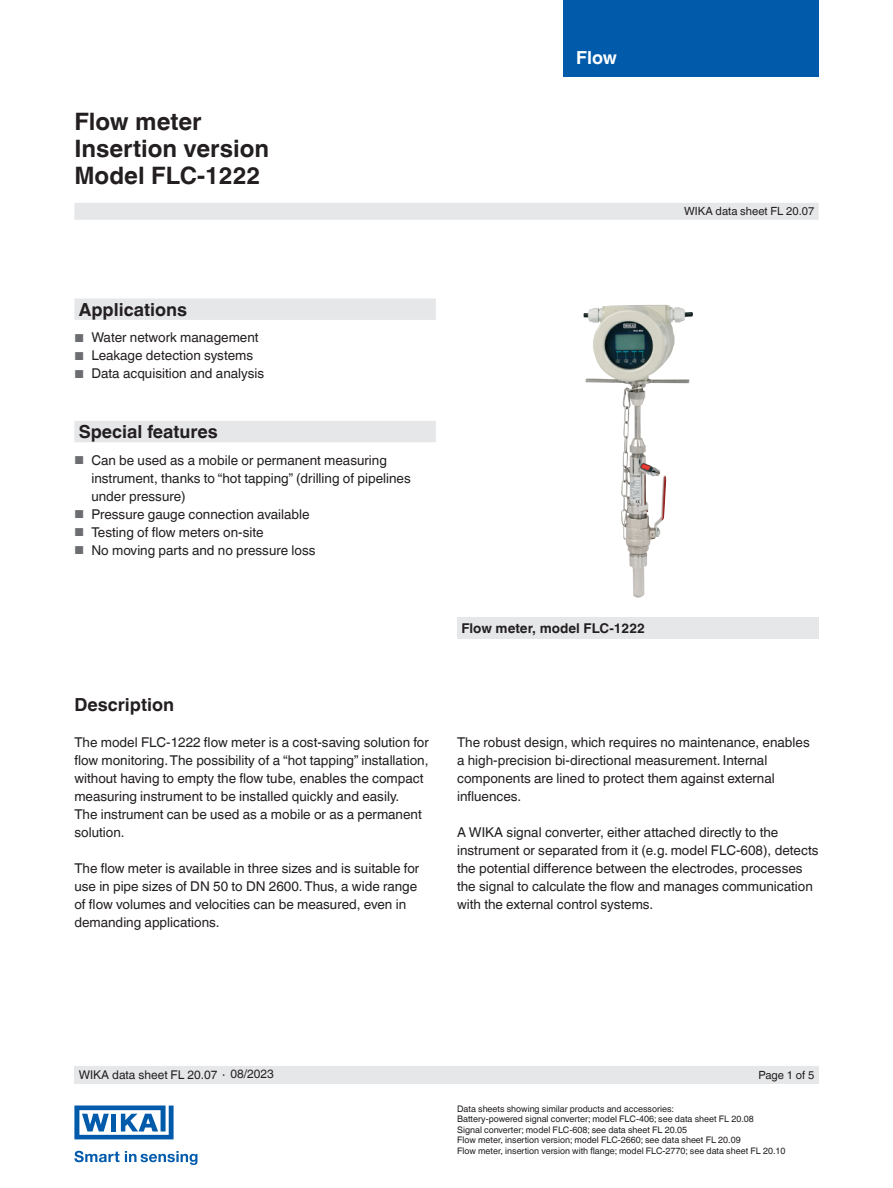
<style>
.page{position:relative;width:893px;height:1188px;background:#fff}
.page>*{position:absolute;margin:0;border:0;box-sizing:border-box;transform-origin:0 0}
.t1{font:700 24px/27px "Helvetica World";color:#231f20}
.t2{font:700 18px "Helvetica World";color:#231f20}
.t3{font:700 18px "Helvetica World";color:#fff}
.t4{font:13.5px/18px "Helvetica World";color:#231f20}
.t5{font:700 13.5px "Helvetica World";color:#231f20}
.t6{font:12px "Helvetica World";color:#231f20}
.t7{font:11.25px "Helvetica World";color:#231f20}
.t8{font:9px/10.5px "Helvetica World";color:#231f20}
.s1{font-size:11.55px;color:#6c6d70}
.s2{font-size:11.25px}
</style>
<div class="page">
<div style="left:563px;top:0;width:256px;height:76px;background:#015aaa"></div>
<div style="left:74px;top:203px;width:745px;height:17px;background:#e6e7e9"></div>
<div style="left:74px;top:1066px;width:745px;height:18px;background:#e6e7e9"></div>
<svg style="left:74px;top:1151px;width:45px;height:11px"></svg>
<svg style="left:125px;top:1151px;width:72px;height:14px"></svg>
<svg style="left:74px;top:1106px;width:100px;height:33px"></svg>
<div style="left:457px;top:617px;width:362px;height:22px;background:#e6e7e9"></div>
<img style="left:583px;top:305px;width:83px;height:293px">
<svg style="left:74px;top:298px;width:362px;height:144px"></svg>
<h1 class="t1" style="left:74px;top:108px;width:196px">Flow meter<br>Insertion version<br>Model FLC-1222</h1>
<h2 class="t3" style="left:576px;top:47px;width:42px">Flow</h2>
<p class="t7" style="left:684px;top:205px;width:132px">WIKA data sheet FL 20.07</p>
<h2 class="t2" style="left:79px;top:299px;width:110px">Applications</h2>
<p class="t4" style="left:74px;top:329px;width:186px"><span class="s1">■</span> Water network management</p>
<p class="t4" style="left:74px;top:346px;width:180px"><span class="s1">■</span> Leakage detection systems</p>
<p class="t4" style="left:74px;top:365px;width:191px"><span class="s1">■</span> Data acquisition and analysis</p>
<h2 class="t2" style="left:79px;top:421px;width:141px">Special features</h2>
<p class="t4" style="left:91px;top:451px;width:321px;text-indent:-17px"><span class="s1">■</span> Can be used as a mobile or permanent measuring instrument, thanks to “hot tapping” (drilling of pipelines under pressure)</p>
<p class="t4" style="left:74px;top:505px;width:237px"><span class="s1">■</span> Pressure gauge connection available</p>
<p class="t4" style="left:74px;top:523px;width:191px"><span class="s1">■</span> Testing of flow meters on-site</p>
<p class="t4" style="left:74px;top:541px;width:243px"><span class="s1">■</span> No moving parts and no pressure loss</p>
<h2 class="t2" style="left:74px;top:694px;width:101px">Description</h2>
<p class="t4" style="left:74px;top:733px;width:356px">The model FLC-1222 flow meter is a cost-saving solution for flow monitoring. The possibility of a “hot tapping” installation, without having to empty the flow tube, enables the compact measuring instrument to be installed quickly and easily.<br>The instrument can be used as a mobile or as a permanent solution.</p>
<p class="t4" style="left:74px;top:859px;width:346px">The flow meter is available in three sizes and is suitable for use in pipe sizes of DN 50 to DN 2600. Thus, a wide range of flow volumes and velocities can be measured, even in demanding applications.</p>
<p class="t5" style="left:461px;top:620px;width:185px">Flow meter, model FLC-1222</p>
<p class="t4" style="left:457px;top:734px;width:354px">The robust design, which requires no maintenance, enables a high-precision bi-directional measurement. Internal components are lined to protect them against external influences.</p>
<p class="t4" style="left:457px;top:823px;width:363px">A WIKA signal converter, either attached directly to the instrument or separated from it (e.g. model FLC-608), detects the potential difference between the electrodes, processes the signal to calculate the flow and manages communication with the external control systems.</p>
<p class="t6" style="left:79px;top:1068px;width:197px">WIKA data sheet FL 20.07 <span class="s2">∙</span> 08/2023</p>
<p class="t7" style="left:759px;top:1068px;width:57px">Page 1 of 5</p>
<p class="t8" style="left:457px;top:1104px;width:330px">Data sheets showing similar products and accessories:<br>Battery-powered signal converter; model FLC-406; see data sheet FL 20.08<br>Signal converter; model FLC-608; see data sheet FL 20.05<br>Flow meter, insertion version; model FLC-2660; see data sheet FL 20.09<br>Flow meter, insertion version with flange; model FLC-2770; see data sheet FL 20.10</p>
</div>
